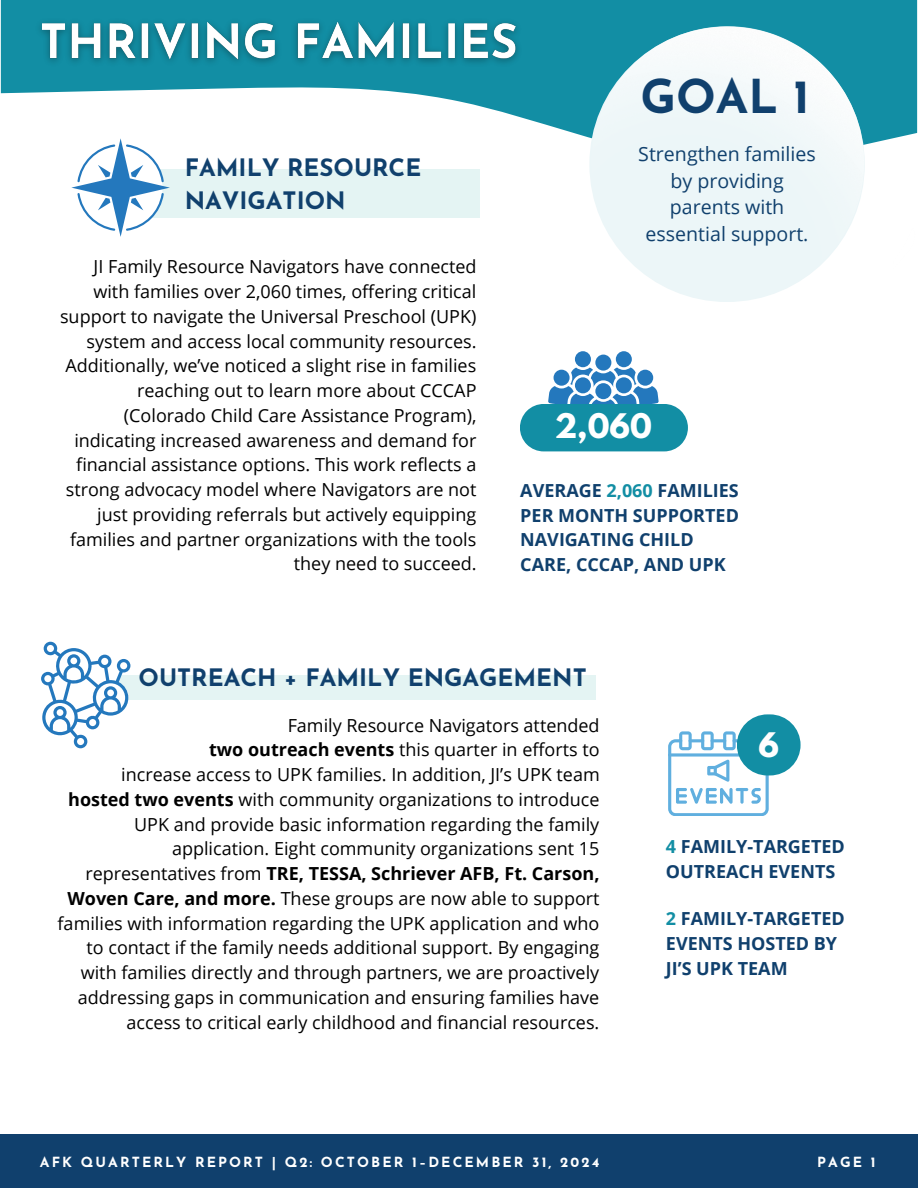
<style>
.page{position:relative;width:918px;height:1188px;background:#fff}
.page>*{position:absolute;margin:0;border:0;box-sizing:border-box;transform-origin:0 0}
.t1{font:700 46.65px "Josefin Sans";color:#10406d}
.t2{font:700 30px "League Spartan";color:#fff}
.t3{font:700 30px "League Spartan";color:#fefefe}
.t4{font:700 24px/32.7px "Josefin Sans";color:#10406d}
.t5{font:19.65px/26.8px "Open Sans";color:#10406d;text-align:center}
.t6{font:18px/24.8px "Open Sans";color:#000;text-align:right}
.t7{font:700 18px/24.8px "Open Sans";color:#10406d}
.t8{font:700 13.95px "Josefin Sans";letter-spacing:.15em;color:#fff}
.s1{color:#128ea4}
.s2{font-weight:700}
</style>
<div class="page">
<svg style="left:1px;top:0;width:916px;height:138px;fill:#128ea4"></svg>
<div style="left:0;top:1134px;width:918px;height:54px;background:#10406d"></div>
<img style="left:29px;top:12px;width:500px;height:63px">
<img style="left:592px;top:27px;width:326px;height:275px">
<div style="left:575px;top:351px;width:16px;height:16px;background:#2478bd;border-radius:50%"></div>
<div style="left:616px;top:351px;width:16px;height:16px;background:#2478bd;border-radius:50%"></div>
<div style="left:595px;top:355px;width:16px;height:16px;background:#2478bd;border-radius:50%"></div>
<svg style="left:520px;top:367px;width:168px;height:84px"></svg>
<div style="left:135px;top:170px;width:344px;height:48px;background:#e4f4f3"></div>
<svg style="left:71px;top:138px;width:99px;height:99px"></svg>
<div style="left:119px;top:675px;width:477px;height:24px;background:#e4f4f3"></div>
<svg style="left:41px;top:642px;width:89px;height:106px"></svg>
<svg style="left:668px;top:731px;width:100px;height:85px"></svg>
<div style="left:737px;top:714px;width:64px;height:61px;background:#128ea4;border-radius:31px"></div>
<h3 class="t4" style="left:185px;top:154px;width:238px">FAMILY RESOURCE<br>NAVIGATION</h3>
<p class="t6" style="left:60px;top:254px;width:418px">JI Family Resource Navigators have connected with families over 2,060 times, offering critical support to navigate the Universal Preschool (UPK) system and access local community resources.<br>Additionally, we’ve noticed a slight rise in families reaching out to learn more about CCCAP (Colorado Child Care Assistance Program), indicating increased awareness and demand for financial assistance options. This work reflects a strong advocacy model where Navigators are not just providing referrals but actively equipping families and partner organizations with the tools they need to succeed.</p>
<p class="t1" style="left:641px;top:78px;width:171px">GOAL 1</p>
<h5 class="t5" style="left:638px;top:140px;width:179px">Strengthen families by providing parents with essential support.</h5>
<p class="t2" style="left:555px;top:411px;width:99px">2,060</p>
<h5 class="t7" style="left:520px;top:478px;width:220px">AVERAGE <span class="s1">2,060</span> FAMILIES<br>PER MONTH SUPPORTED<br>NAVIGATING CHILD<br>CARE, CCCAP, AND UPK</h5>
<h3 class="t4" style="left:139px;top:664px;width:450px">OUTREACH + FAMILY ENGAGEMENT</h3>
<p class="t6" style="left:58px;top:712px;width:544px">Family Resource Navigators attended<br><span class="s2">two outreach events</span> this quarter in efforts to<br>increase access to UPK families. In addition, JI’s UPK team <span class="s2">hosted two events</span> with community organizations to introduce UPK and provide basic information regarding the family application. Eight community organizations sent 15 representatives from <span class="s2">TRE, TESSA, Schriever AFB, Ft. Carson, Woven Care, and more.</span> These groups are now able to support families with information regarding the UPK application and who to contact if the family needs additional support. By engaging with families directly and through partners, we are proactively addressing gaps in communication and ensuring families have access to critical early childhood and financial resources.</p>
<h2 class="t3" style="left:758px;top:730px;width:22px">6</h2>
<h4 class="t7" style="left:666px;top:834px;width:180px"><span class="s1">4</span> FAMILY-TARGETED<br>OUTREACH EVENTS</h4>
<h5 class="t7" style="left:666px;top:906px;width:180px"><span class="s1">2</span> FAMILY-TARGETED<br>EVENTS HOSTED BY<br>JI’S UPK TEAM</h5>
<p class="t8" style="left:40px;top:1156px;width:561px">AFK QUARTERLY REPORT | Q2: OCTOBER 1–DECEMBER 31, 2024</p>
<h1 class="t8" style="left:817px;top:1156px;width:60px">PAGE 1</h1>
</div>
